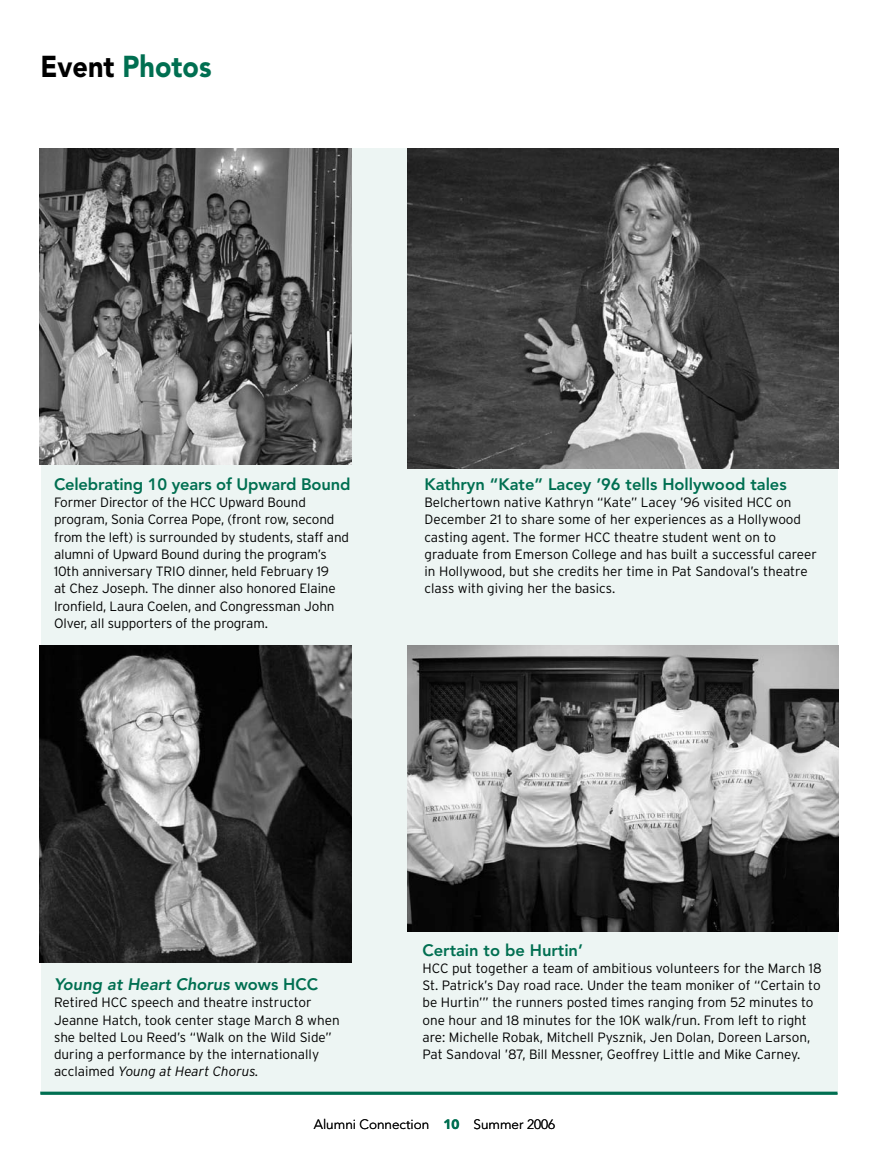
<style>
.page{position:relative;width:878px;height:1161px;background:#fff}
.page>*{position:absolute;margin:0;border:0;box-sizing:border-box;transform-origin:0 0}
.t1{font:900 30px "Avenir";color:#006f51;scale:.9 1}
.t2{font:800 16.5px "Avenir";color:#006f51}
.t3{font:italic 800 16.5px "Avenir";color:#006f51}
.t4{font:300 13.5px/17.2px "Interstate";color:#000}
.t5{font:300 13.5px "Avenir";color:#000}
.s1{color:#000}
.s2{font-style:normal}
.s3{font-style:italic}
.s4{font-weight:900;color:#006f51}
</style>
<div class="page">
<div style="left:40px;top:148px;width:797px;height:946px;background:#edf5f3"></div>
<hr style="left:40px;top:1092px;width:797px;height:3px;background:#006f51">
<img style="left:39px;top:148px;width:312px;height:317px">
<img style="left:39px;top:645px;width:312px;height:317px">
<img style="left:407px;top:148px;width:431px;height:321px">
<img style="left:408px;top:645px;width:430px;height:287px">
<h1 class="t1" style="left:40px;top:48px;width:191px"><span class="s1">Event</span> Photos</h1>
<p class="t2" style="left:54px;top:474px;width:298px">Celebrating 10 years of Upward Bound</p>
<p class="t4" style="left:54px;top:494px;width:296px">Former Director of the HCC Upward Bound program, Sonia Correa Pope, (front row, second from the left) is surrounded by students, staff and alumni of Upward Bound during the program’s 10th anniversary TRIO dinner, held February 19<br>at Chez Joseph. The dinner also honored Elaine Ironfield, Laura Coelen, and Congressman John Olver, all supporters of the program.</p>
<p class="t2" style="left:424px;top:474px;width:364px">Kathryn “Kate” Lacey ’96 tells Hollywood tales</p>
<p class="t4" style="left:424px;top:494px;width:394px">Belchertown native Kathryn “Kate” Lacey ’96 visited HCC on December 21 to share some of her experiences as a Hollywood casting agent. The former HCC theatre student went on to graduate from Emerson College and has built a successful career in Hollywood, but she credits her time in Pat Sandoval’s theatre class with giving her the basics.</p>
<p class="t3" style="left:54px;top:975px;width:265px">Young at Heart Chorus <span class="s2">wows HCC</span></p>
<p class="t4" style="left:54px;top:994px;width:287px">Retired HCC speech and theatre instructor Jeanne Hatch, took center stage March 8 when she belted Lou Reed’s “Walk on the Wild Side” during a performance by the internationally acclaimed <span class="s3">Young at Heart Chorus.</span></p>
<p class="t2" style="left:422px;top:940px;width:162px">Certain to be Hurtin’</p>
<p class="t4" style="left:422px;top:959px;width:401px">HCC put together a team of ambitious volunteers for the March 18<br>St. Patrick’s Day road race. Under the team moniker of “Certain to be Hurtin’” the runners posted times ranging from 52 minutes to one hour and 18 minutes for the 10K walk/run. From left to right are: Michelle Robak, Mitchell Pysznik, Jen Dolan, Doreen Larson, Pat Sandoval ’87, Bill Messner, Geoffrey Little and Mike Carney.</p>
<p class="t5" style="left:314px;top:1117px;width:243px">Alumni Connection <span class="s4">10</span> Summer 2006</p>
</div>
